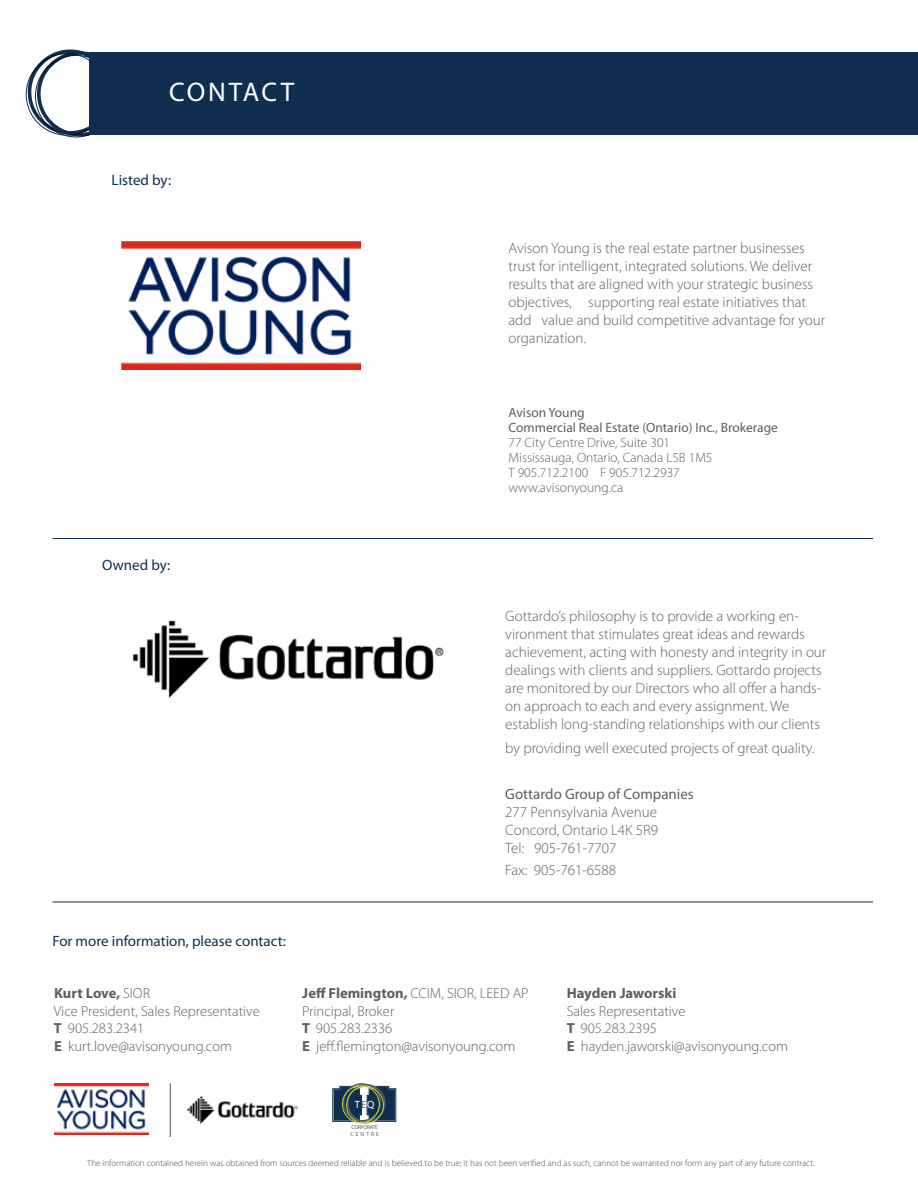
<style>
.page{position:relative;width:918px;height:1188px;background:#fff}
.page>*{position:absolute;margin:0;border:0;box-sizing:border-box;transform-origin:0 0}
.t1{font:27px "Myriad Pro";letter-spacing:.09em;color:#fff}
.t2{font:300 15px/18px "Myriad Pro";color:#5e5f5f}
.t3{font:15px "Myriad Pro";color:#102f50}
.t4{font:15px "Myriad Pro";color:#5e5f5f}
.t5{font:300 14.55px/17.5px "Myriad Pro";color:#5e5f5f}
.t6{font:700 14.55px "Myriad Pro";color:#5e5f5f}
.t7{font:300 13.5px/15px "Myriad Pro";color:#5e5f5f}
.t8{font:13.5px/15px "Myriad Pro";color:#5e5f5f}
.t9{font:10.5px "Myriad Pro";color:#fff}
.t10{font:300 9px "Myriad Pro";color:#4c4b49}
.t11{font:5.7px/6.8px "Myriad Pro";letter-spacing:-.05em;color:#5e5f5f}
.s1{font-weight:700}
.s2{color:#5e5f5f}
</style>
<div class="page">
<img style="left:54px;top:1083px;width:95px;height:51px">
<hr style="left:170px;top:1083px;width:1px;height:54px;background:#4c4b49">
<img style="left:187px;top:1096px;width:111px;height:28px">
<div style="left:37px;top:51px;width:85px;height:85px;border:4px solid #102f50;border-radius:50%"></div>
<div style="left:28px;top:50px;width:85px;height:85px;border:4px solid #102f50;border-radius:50%"></div>
<div style="left:89px;top:52px;width:829px;height:82px;background:#102f50"></div>
<svg style="left:333px;top:1086px;width:63px;height:36px;background:#3d5667"></svg>
<div style="left:347px;top:1084px;width:38px;height:38px;border:2px solid #5e5f5f;border-radius:50%"></div>
<div style="left:343px;top:1083px;width:38px;height:39px;border:2px solid #5e5f5f;border-radius:50%"></div>
<div style="left:346px;top:1086px;width:38px;height:38px;border:1px solid #bed23f;border-radius:50%"></div>
<div style="left:342px;top:1086px;width:37px;height:37px;border:1px solid #bed23f;border-radius:50%"></div>
<img style="left:121px;top:242px;width:239px;height:128px">
<img style="left:132px;top:620px;width:312px;height:78px">
<hr style="left:52px;top:538px;width:821px;height:1px;background:#102f50">
<hr style="left:52px;top:902px;width:821px;height:1px;background:#102f50">
<h1 class="t1" style="left:169px;top:76px;width:127px">CONTACT</h1>
<p class="t3" style="left:112px;top:171px;width:61px">Listed by:</p>
<p class="t3" style="left:102px;top:556px;width:70px">Owned by:</p>
<p class="t3" style="left:52px;top:932px;width:235px">For more information, please contact:</p>
<p class="t2" style="left:508px;top:239px;width:318px">Avison Young is the real estate partner businesses trust for intelligent, integrated solutions. We deliver results that are aligned with your strategic business objectives, supporting real estate initiatives that add value and build competitive advantage for your organization.</p>
<p class="t8" style="left:508px;top:404px;width:271px">Avison Young<br>Commercial Real Estate (Ontario) Inc., Brokerage</p>
<p class="t7" style="left:508px;top:434px;width:205px">77 City Centre Drive, Suite 301<br>Mississauga, Ontario, Canada L5B 1M5<br>T 905.712.2100 F 905.712.2937 www.avisonyoung.ca</p>
<p class="t2" style="left:505px;top:606px;width:323px">Gottardo’s philosophy is to provide a working en&shy;vironment that stimulates great ideas and rewards achievement, acting with honesty and integrity in our dealings with clients and suppliers. Gottardo projects are monitored by our Directors who all offer a hands&shy;on approach to each and every assignment. We establish long-standing relationships with our clients</p>
<p class="t2" style="left:505px;top:738px;width:311px">by providing well executed projects of great quality.</p>
<p class="t4" style="left:505px;top:785px;width:190px">Gottardo Group of Companies</p>
<p class="t2" style="left:505px;top:803px;width:154px;text-align:justify">277 Pennsylvania Avenue Concord, Ontario L4K 5R9<br>Tel: 905-761-7707</p>
<p class="t2" style="left:505px;top:861px;width:112px">Fax: 905-761-6588</p>
<p class="t5" style="left:302px;top:985px;width:228px"><span class="s1">Jeff Flemington,</span> CCIM, SIOR, LEED AP<br>Principal, Broker<br><span class="s1">T</span> 905.283.2336<br><span class="s1">E</span> jeff.flemington@avisonyoung.com</p>
<p class="t5" style="left:54px;top:985px;width:207px"><span class="s1">Kurt Love,</span> SIOR<br>Vice President, Sales Representative<br><span class="s1">T</span> 905.283.2341<br><span class="s1">E</span> kurt.love@avisonyoung.com</p>
<p class="t6" style="left:567px;top:984px;width:111px">Hayden Jaworski</p>
<p class="t5" style="left:567px;top:1002px;width:223px">Sales Representative<br><span class="s1">T</span> 905.283.2395<br><span class="s1">E</span> hayden.jaworski@avisonyoung.com</p>
<p class="t9" style="left:355px;top:1098px;width:21px">T<span class="s2">E</span>Q</p>
<p class="t11" style="left:350px;top:1123px;width:30px">CORPORATE<br>CENTRE</p>
<p class="t10" style="left:87px;top:1158px;width:729px">The information contained herein was obtained from sources deemed reliable and is believed to be true; it has not been verified and as such, cannot be warranted nor form any part of any future contract.</p>
</div>
